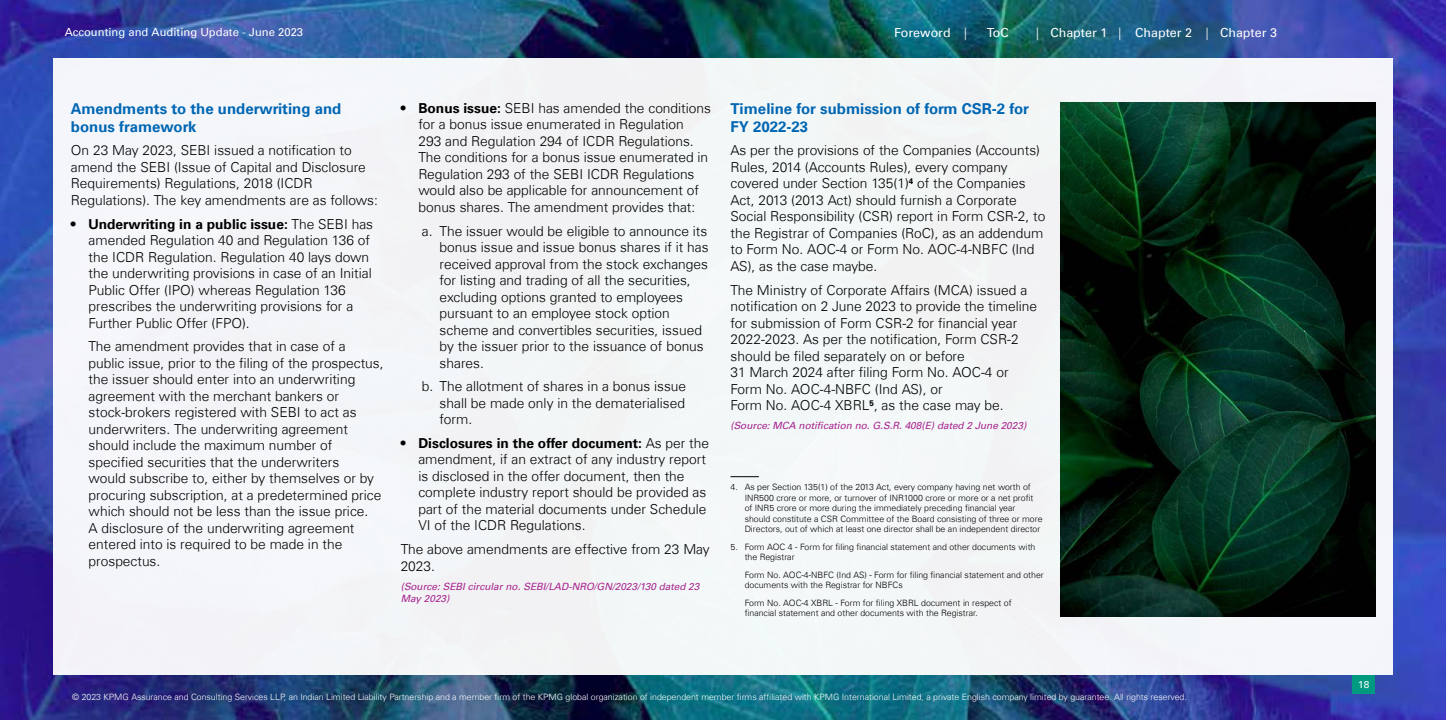
<style>
.page{position:relative;width:1446px;height:720px;background:#fff}
.page>*{position:absolute;margin:0;border:0;box-sizing:border-box;transform-origin:0 0}
.t1{font:700 15px/18px "Universfor KPMG";color:#0066b3}
.t2{font:300 13.75px/16.5px "Universfor KPMG";color:#000}
.t3{font:12.5px "Universfor KPMG";color:#fff}
.t4{font:11.25px "Universfor KPMG";color:#fff}
.t5{font:italic 10px/12px "Universfor KPMG";color:#a6228e}
.t6{font:10px "Universfor KPMG";color:#fff}
.t7{font:300 8.75px/10.5px "Universfor KPMG";color:#000}
.t8{font:300 8.75px "Universfor KPMG";color:#fff}
.s1{font-weight:300}
.s2{font-weight:700}
</style>
<div class="page">
<img style="left:0;top:0;width:1446px;height:719px">
<div style="left:53px;top:58px;width:1340px;height:617px;background:#f3f6f8"></div>
<svg style="left:730px;top:476px;width:29px;height:1px"></svg>
<img style="left:1060px;top:103px;width:315px;height:513px">
<div style="left:1352px;top:675px;width:23px;height:18px;background:#009a81"></div>
<p class="t4" style="left:65px;top:26px;width:240px">Accounting and Auditing Update - June 2023</p>
<p class="t3" style="left:894px;top:25px;width:74px">Foreword <span class="s1">|</span></p>
<p class="t3" style="left:986px;top:25px;width:24px">ToC</p>
<p class="t3" style="left:1036px;top:25px;width:242px"><span class="s1">|</span> Chapter 1 <span class="s1">|</span> Chapter 2 <span class="s1">|</span> Chapter 3</p>
<p class="t1" style="left:71px;top:99px;width:272px">Amendments to the underwriting and bonus framework</p>
<p class="t2" style="left:71px;top:142px;width:309px">On 23 May 2023, SEBI issued a notification to amend the SEBI (Issue of Capital and Disclosure Requirements) Regulations, 2018 (ICDR Regulations). The key amendments are as follows:</p>
<p class="t2" style="left:89px;top:215px;width:286px;text-indent:-18px"><span class="s2">• Underwriting in a public issue:</span> The SEBI has amended Regulation 40 and Regulation 136 of the ICDR Regulation. Regulation 40 lays down the underwriting provisions in case of an Initial Public Offer (IPO) whereas Regulation 136 prescribes the underwriting provisions for a Further Public Offer (FPO).</p>
<p class="t2" style="left:89px;top:338px;width:296px">The amendment provides that in case of a public issue, prior to the filing of the prospectus, the issuer should enter into an underwriting agreement with the merchant bankers or stock-brokers registered with SEBI to act as underwriters. The underwriting agreement should include the maximum number of specified securities that the underwriters<br>would subscribe to, either by themselves or by procuring subscription, at a predetermined price which should not be less than the issue price.<br>A disclosure of the underwriting agreement entered into is required to be made in the prospectus.</p>
<p class="t2" style="left:418px;top:100px;width:294px;text-indent:-18px"><span class="s2">• Bonus issue:</span> SEBI has amended the conditions for a bonus issue enumerated in Regulation<br>293 and Regulation 294 of ICDR Regulations.<br>The conditions for a bonus issue enumerated in Regulation 293 of the SEBI ICDR Regulations would also be applicable for announcement of bonus shares. The amendment provides that:</p>
<p class="t2" style="left:440px;top:222px;width:270px;text-indent:-18px">a. The issuer would be eligible to announce its bonus issue and issue bonus shares if it has received approval from the stock exchanges for listing and trading of all the securities, excluding options granted to employees pursuant to an employee stock option scheme and convertibles securities, issued by the issuer prior to the issuance of bonus shares.</p>
<p class="t2" style="left:440px;top:378px;width:248px;text-align:justify;text-indent:-18px">b. The allotment of shares in a bonus issue shall be made only in the dematerialised form.</p>
<p class="t2" style="left:418px;top:434px;width:292px;text-indent:-18px"><span class="s2">• Disclosures in the offer document:</span> As per the amendment, if an extract of any industry report is disclosed in the offer document, then the complete industry report should be provided as part of the material documents under Schedule VI of the ICDR Regulations.</p>
<p class="t2" style="left:401px;top:540px;width:311px">The above amendments are effective from 23 May<br>2023.</p>
<p class="t5" style="left:401px;top:580px;width:300px">(Source: SEBI circular no. SEBI/LAD-NRO/GN/2023/130 dated 23<br>May 2023)</p>
<p class="t1" style="left:730px;top:99px;width:300px">Timeline for submission of form CSR-2 for<br>FY 2022-23</p>
<p class="t2" style="left:730px;top:142px;width:316px">As per the provisions of the Companies (Accounts)<br>Rules, 2014 (Accounts Rules), every company covered under Section 135(1)<sup>4</sup> of the Companies Act, 2013 (2013 Act) should furnish a Corporate Social Responsibility (CSR) report in Form CSR-2, to the Registrar of Companies (RoC), as an addendum to Form No. AOC-4 or Form No. AOC-4-NBFC (Ind AS), as the case maybe.</p>
<p class="t2" style="left:730px;top:281px;width:308px">The Ministry of Corporate Affairs (MCA) issued a notification on 2 June 2023 to provide the timeline for submission of Form CSR-2 for financial year 2022-2023. As per the notification, Form CSR-2 should be filed separately on or before<br>31 March 2024 after filing Form No. AOC-4 or Form No. AOC-4-NBFC (Ind AS), or<br>Form No. AOC-4 XBRL<sup>5</sup>, as the case may be.</p>
<p class="t5" style="left:730px;top:419px;width:297px">(Source: MCA notification no. G.S.R. 408(E) dated 2 June 2023)</p>
<p class="t7" style="left:745px;top:481px;width:299px;text-indent:-14px">4. As per Section 135(1) of the 2013 Act, every company having net worth of INR500 crore or more, or turnover of INR1000 crore or more or a net profit of INR5 crore or more during the immediately preceding financial year should constitute a CSR Committee of the Board consisting of three or more Directors, out of which at least one director shall be an independent director</p>
<p class="t7" style="left:745px;top:541px;width:292px;text-indent:-14px">5. Form AOC 4 - Form for filing financial statement and other documents with the Registrar</p>
<p class="t7" style="left:745px;top:569px;width:301px">Form No. AOC-4-NBFC (Ind AS) - Form for filing financial statement and other documents with the Registrar for NBFCs</p>
<p class="t7" style="left:745px;top:597px;width:268px">Form No. AOC-4 XBRL - Form for filing XBRL document in respect of financial statement and other documents with the Registrar.</p>
<p class="t8" style="left:72px;top:691px;width:1116px">© 2023 KPMG Assurance and Consulting Services LLP, an Indian Limited Liability Partnership and a member firm of the KPMG global organization of independent member firms affiliated with KPMG International Limited, a private English company limited by guarantee. All rights reserved.</p>
<p class="t6" style="left:1358px;top:678px;width:12px">18</p>
</div>
